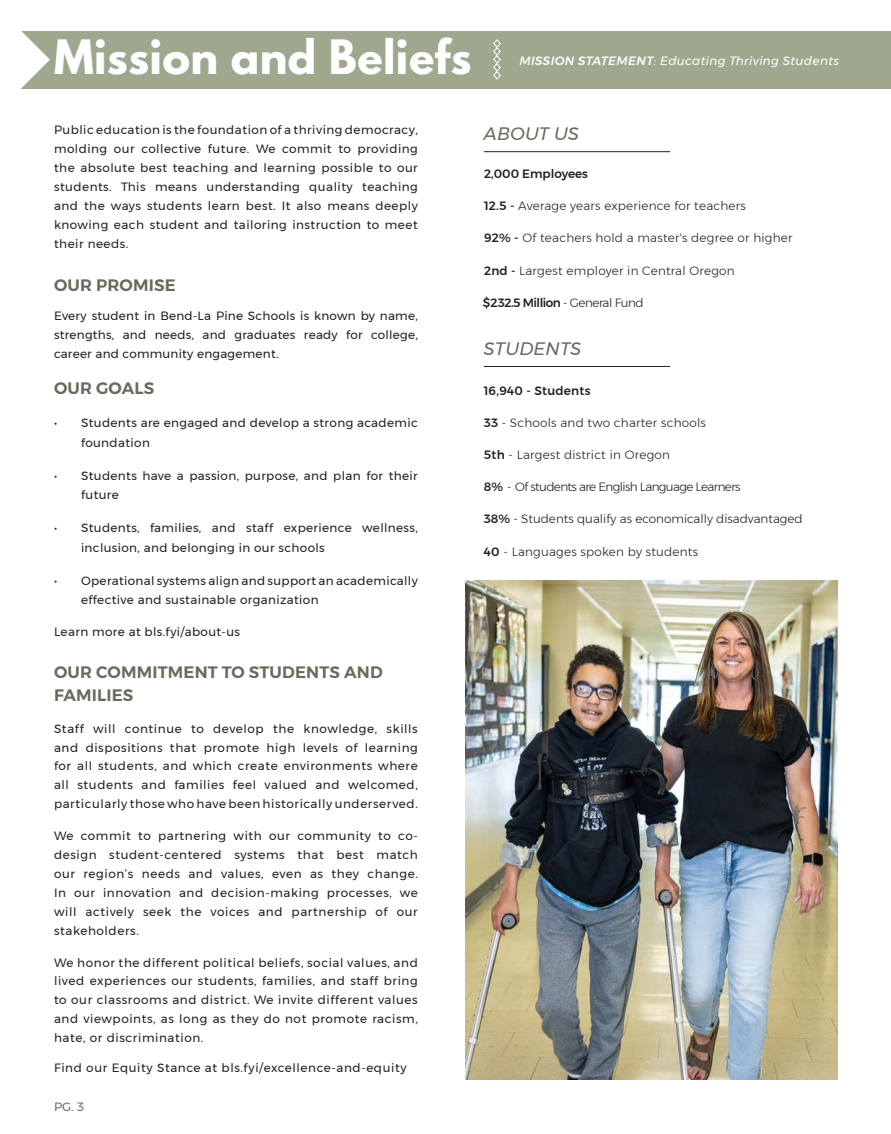
<style>
.page{position:relative;width:891px;height:1134px;background:#fff}
.page>*{position:absolute;margin:0;border:0;box-sizing:border-box;transform-origin:0 0}
.t1{font:700 42px "League Spartan";letter-spacing:.01em;color:#fff}
.t2{font:italic 18px "Montserrat";letter-spacing:.01em;color:#656d5d}
.Header_2020{font:600 16.5px/22.5px "Montserrat";letter-spacing:.01em;color:#656d5d}
.Basic_2020_2{font:12px/18.9px "Montserrat";letter-spacing:.03em;color:#231f20;text-align:justify}
.Basic_2020{font:300 12px "Montserrat";letter-spacing:.02em;color:#231f20}
.Header_2020-2{font:12px/18.9px "Montserrat";letter-spacing:.02em;color:#231f20;text-align:justify}
.Basic_2020_2-2{font:12px "Montserrat";letter-spacing:.05em;color:#231f20}
.Basic_2020-2{font:300 12px "Montserrat";color:#231f20}
.t3{font:italic 12px "Montserrat";letter-spacing:.03em;color:#fff}
.Basic_2020-3{font:300 12px "Montserrat";letter-spacing:-.05em;color:#231f20}
.Basic_2020-4{font:500 12px "Montserrat";letter-spacing:-.04em;color:#231f20}
.Basic_2020-5{font:500 12px "Montserrat";letter-spacing:.02em;color:#231f20}
.Basic_2020-6{font:500 12px "Montserrat";color:#231f20}
.CAl_Page{font:12px "Montserrat";color:#656d5d}
.s1{font-weight:500}
.s2{font-weight:300}
</style>
<div class="page">
<svg style="left:852px;top:88px;width:39px;height:1px"></svg>
<div style="left:4px;top:31px;width:887px;height:57px;background:#9ea88f"></div>
<svg style="left:493px;top:39px;width:8px;height:41px"></svg>
<svg style="left:15px;top:31px;width:35px;height:58px"></svg>
<div style="left:0;top:31px;width:15px;height:58px;background:#fff"></div>
<img style="left:466px;top:580px;width:371px;height:500px">
<hr style="left:484px;top:151px;width:186px;height:1px;background:#231f20">
<hr style="left:484px;top:366px;width:186px;height:1px;background:#231f20">
<p class="t1" style="left:54px;top:24px;width:419px">Mission and Beliefs</p>
<p class="t3" style="left:519px;top:52px;width:321px"><span class="s1">MISSION STATEMENT</span>: Educating Thriving Students</p>
<p class="Basic_2020_2" style="left:54px;top:120px;width:365px">Public education is the foundation of a thriving democracy, molding our collective future. We commit to providing the absolute best teaching and learning possible to our students. This means understanding quality teaching and the ways students learn best. It also means deeply knowing each student and tailoring instruction to meet their needs.</p>
<p class="Header_2020" style="left:54px;top:273px;width:123px">OUR PROMISE</p>
<p class="Header_2020-2" style="left:54px;top:306px;width:365px">Every student in Bend-La Pine Schools is known by name, strengths, and needs, and graduates ready for college, career and community engagement.</p>
<p class="Header_2020" style="left:54px;top:377px;width:102px">OUR GOALS</p>
<p class="Basic_2020_2" style="left:81px;top:413px;width:338px;line-height:19.5px;text-indent:-27px">• Students are engaged and develop a strong academic foundation</p>
<p class="Basic_2020_2" style="left:81px;top:465px;width:338px;line-height:19.5px;text-indent:-27px">• Students have a passion, purpose, and plan for their future</p>
<p class="Basic_2020_2" style="left:81px;top:518px;width:338px;line-height:19.5px;text-indent:-27px">• Students, families, and staff experience wellness, inclusion, and belonging in our schools</p>
<p class="Basic_2020_2" style="left:81px;top:570px;width:338px;line-height:19.5px;text-indent:-27px">• Operational systems align and support an academically effective and sustainable organization</p>
<p class="Basic_2020_2" style="left:54px;top:622px;width:188px">Learn more at bls.fyi/about-us</p>
<p class="Header_2020" style="left:54px;top:661px;width:330px">OUR COMMITMENT TO STUDENTS AND<br>FAMILIES</p>
<p class="Basic_2020_2" style="left:54px;top:719px;width:365px">Staff will continue to develop the knowledge, skills and dispositions that promote high levels of learning for all students, and which create environments where all students and families feel valued and welcomed, particularly those who have been historically underserved.</p>
<p class="Basic_2020_2" style="left:54px;top:826px;width:365px">We commit to partnering with our community to co&shy;design student-centered systems that best match our region’s needs and values, even as they change.<br>In our innovation and decision-making processes, we will actively seek the voices and partnership of our stakeholders.</p>
<p class="Basic_2020_2" style="left:54px;top:953px;width:365px">We honor the different political beliefs, social values, and lived experiences our students, families, and staff bring to our classrooms and district. We invite different values and viewpoints, as long as they do not promote racism, hate, or discrimination.</p>
<p class="Basic_2020_2-2" style="left:54px;top:1058px;width:354px">Find our Equity Stance at bls.fyi/excellence-and-equity</p>
<p class="CAl_Page" style="left:54px;top:1098px;width:32px">PG. 3</p>
<p class="t2" style="left:484px;top:120px;width:97px">ABOUT US</p>
<p class="Basic_2020-6" style="left:484px;top:164px;width:105px">2,000 Employees</p>
<p class="Basic_2020" style="left:484px;top:197px;width:263px"><span class="s1">12.5 -</span> Average years experience for teachers</p>
<p class="Basic_2020" style="left:484px;top:229px;width:310px"><span class="s1">92% -</span> Of teachers hold a master's degree or higher</p>
<p class="Basic_2020" style="left:484px;top:261px;width:252px"><span class="s1">2nd -</span> Largest employer in Central Oregon</p>
<p class="Basic_2020-4" style="left:483px;top:293px;width:162px">$232.5 Million <span class="s2">- General Fund</span></p>
<p class="t2" style="left:484px;top:335px;width:99px">STUDENTS</p>
<p class="Basic_2020-5" style="left:484px;top:382px;width:108px">16,940 - Students</p>
<p class="Basic_2020" style="left:484px;top:414px;width:224px"><span class="s1">33</span> - Schools and two charter schools</p>
<p class="Basic_2020" style="left:484px;top:446px;width:188px"><span class="s1">5th</span> - Largest district in Oregon</p>
<p class="Basic_2020-3" style="left:484px;top:478px;width:258px"><span class="s1">8%</span> - Of students are English Language Learners</p>
<p class="Basic_2020-2" style="left:484px;top:510px;width:320px"><span class="s1">38%</span> - Students qualify as economically disadvantaged</p>
<p class="Basic_2020" style="left:484px;top:542px;width:216px"><span class="s1">40</span> - Languages spoken by students</p>
</div>
